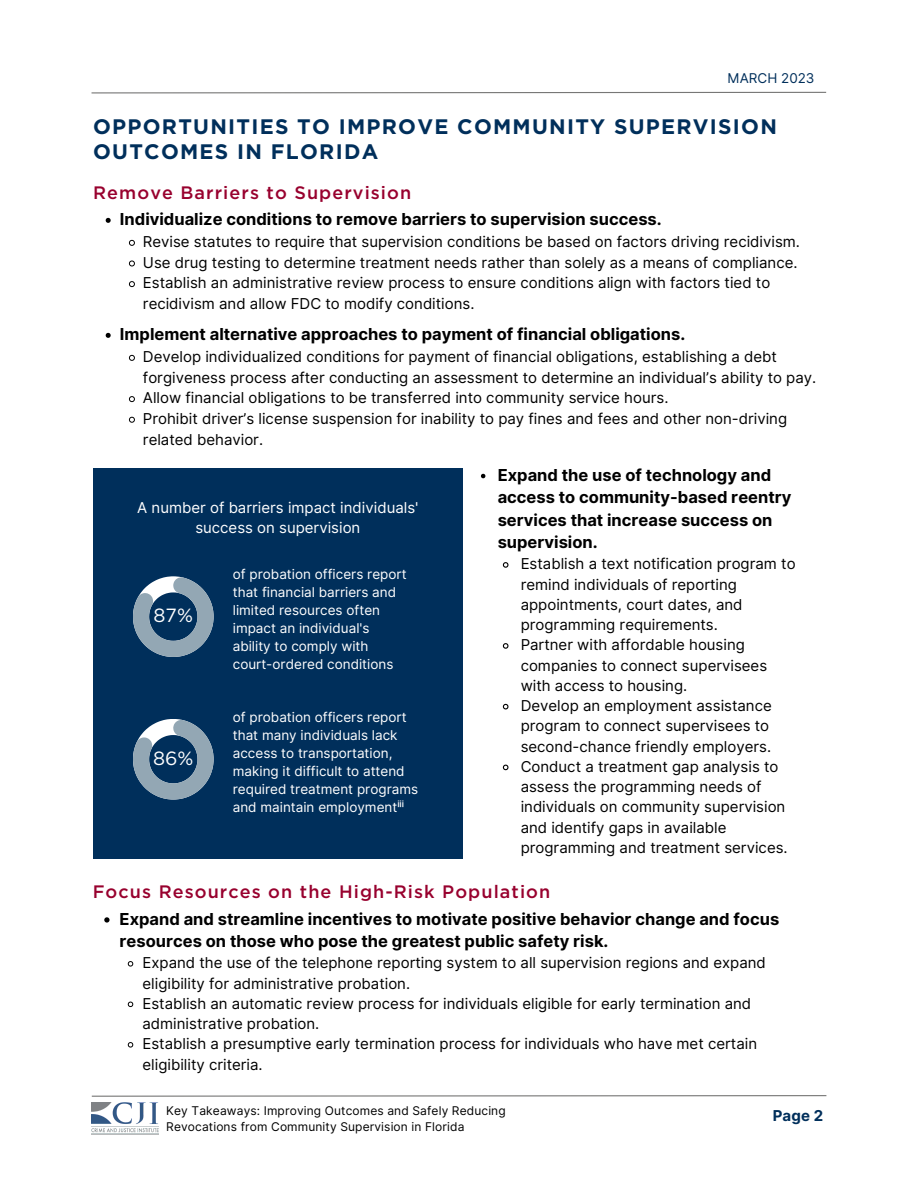
<style>
.page{position:relative;width:918px;height:1188px;background:#fff}
.page>*{position:absolute;margin:0;border:0;box-sizing:border-box;transform-origin:0 0}
.t1{font:700 21px/24.8px "Gotham";letter-spacing:.06em;color:#002f5b}
.t2{font:19.05px "Gotham";color:#fff}
.t3{font:500 18px "Gotham";letter-spacing:.06em;color:#98012e}
.t4{font:700 16.5px/22.5px "Inter";color:#000}
.t5{font:15px/20.2px "Inter";color:#000}
.t6{font:15px/20.2px "Inter";color:#fff;text-align:center}
.t7{font:700 15px "Inter";color:#002f5b}
.t8{font:13.5px/18px "Inter";color:#fff}
.t9{font:13.5px "Inter";color:#002f5b}
.t10{font:12px/16px "Inter";letter-spacing:.01em;color:#000}
</style>
<div class="page">
<svg style="left:91px;top:91px;width:736px;height:3px"></svg>
<img style="left:92px;top:1102px;width:66px;height:33px">
<svg style="left:91px;top:1095px;width:736px;height:2px"></svg>
<div style="left:94px;top:468px;width:368px;height:390px;background:#002f5b"></div>
<svg style="left:106px;top:218px;width:5px;height:5px"></svg>
<svg style="left:129px;top:240px;width:6px;height:6px"></svg>
<svg style="left:129px;top:260px;width:6px;height:7px"></svg>
<svg style="left:129px;top:281px;width:6px;height:6px"></svg>
<svg style="left:106px;top:333px;width:5px;height:5px"></svg>
<svg style="left:129px;top:355px;width:6px;height:6px"></svg>
<svg style="left:129px;top:396px;width:6px;height:6px"></svg>
<svg style="left:129px;top:416px;width:6px;height:7px"></svg>
<svg style="left:481px;top:474px;width:4px;height:4px"></svg>
<svg style="left:502px;top:562px;width:7px;height:6px"></svg>
<svg style="left:502px;top:643px;width:7px;height:6px"></svg>
<svg style="left:502px;top:703px;width:7px;height:7px"></svg>
<svg style="left:502px;top:764px;width:7px;height:7px"></svg>
<svg style="left:104px;top:917px;width:6px;height:6px"></svg>
<svg style="left:127px;top:961px;width:7px;height:6px"></svg>
<svg style="left:127px;top:1001px;width:7px;height:6px"></svg>
<svg style="left:127px;top:1042px;width:7px;height:6px"></svg>
<svg style="left:133px;top:719px;width:81px;height:81px"></svg>
<svg style="left:133px;top:576px;width:81px;height:81px"></svg>
<p class="t9" style="left:728px;top:70px;width:89px">MARCH 2023</p>
<h1 class="t1" style="left:93px;top:116px;width:685px">OPPORTUNITIES TO IMPROVE COMMUNITY SUPERVISION<br>OUTCOMES IN FLORIDA</h1>
<p class="t3" style="left:93px;top:185px;width:320px">Remove Barriers to Supervision</p>
<p class="t4" style="left:120px;top:208px;width:543px">Individualize conditions to remove barriers to supervision success.</p>
<p class="t5" style="left:143px;top:231px;width:659px;line-height:20.7px">Revise statutes to require that supervision conditions be based on factors driving recidivism.<br>Use drug testing to determine treatment needs rather than solely as a means of compliance.<br>Establish an administrative review process to ensure conditions align with factors tied to recidivism and allow FDC to modify conditions.</p>
<p class="t4" style="left:120px;top:323px;width:567px">Implement alternative approaches to payment of financial obligations.</p>
<p class="t5" style="left:143px;top:346px;width:675px;line-height:20.7px">Develop individualized conditions for payment of financial obligations, establishing a debt forgiveness process after conducting an assessment to determine an individual’s ability to pay.<br>Allow financial obligations to be transferred into community service hours.<br>Prohibit driver’s license suspension for inability to pay fines and fees and other non-driving related behavior.</p>
<p class="t6" style="left:137px;top:498px;width:283px">A number of barriers impact individuals' success on supervision</p>
<p class="t8" style="left:233px;top:565px;width:175px">of probation officers report that financial barriers and limited resources often impact an individual's ability to comply with court-ordered conditions</p>
<p class="t2" style="left:154px;top:607px;width:41px">87%</p>
<p class="t2" style="left:153px;top:750px;width:42px">86%</p>
<p class="t8" style="left:233px;top:709px;width:187px">of probation officers report that many individuals lack access to transportation, making it difficult to attend required treatment programs and maintain employmentⁱⁱⁱ</p>
<p class="t4" style="left:498px;top:463px;width:295px">Expand the use of technology and access to community-based reentry services that increase success on supervision.</p>
<p class="t5" style="left:521px;top:554px;width:276px">Establish a text notification program to remind individuals of reporting appointments, court dates, and programming requirements.<br>Partner with affordable housing companies to connect supervisees with access to housing.<br>Develop an employment assistance program to connect supervisees to second-chance friendly employers.<br>Conduct a treatment gap analysis to assess the programming needs of individuals on community supervision and identify gaps in available programming and treatment services.</p>
<p class="t3" style="left:93px;top:884px;width:459px">Focus Resources on the High-Risk Population</p>
<p class="t4" style="left:120px;top:908px;width:661px">Expand and streamline incentives to motivate positive behavior change and focus resources on those who pose the greatest public safety risk.</p>
<p class="t5" style="left:143px;top:953px;width:625px">Expand the use of the telephone reporting system to all supervision regions and expand eligibility for administrative probation.<br>Establish an automatic review process for individuals eligible for early termination and administrative probation.<br>Establish a presumptive early termination process for individuals who have met certain eligibility criteria.</p>
<p class="t10" style="left:166px;top:1102px;width:341px">Key Takeaways: Improving Outcomes and Safely Reducing<br>Revocations from Community Supervision in Florida</p>
<p class="t7" style="left:773px;top:1107px;width:52px">Page 2</p>
</div>
